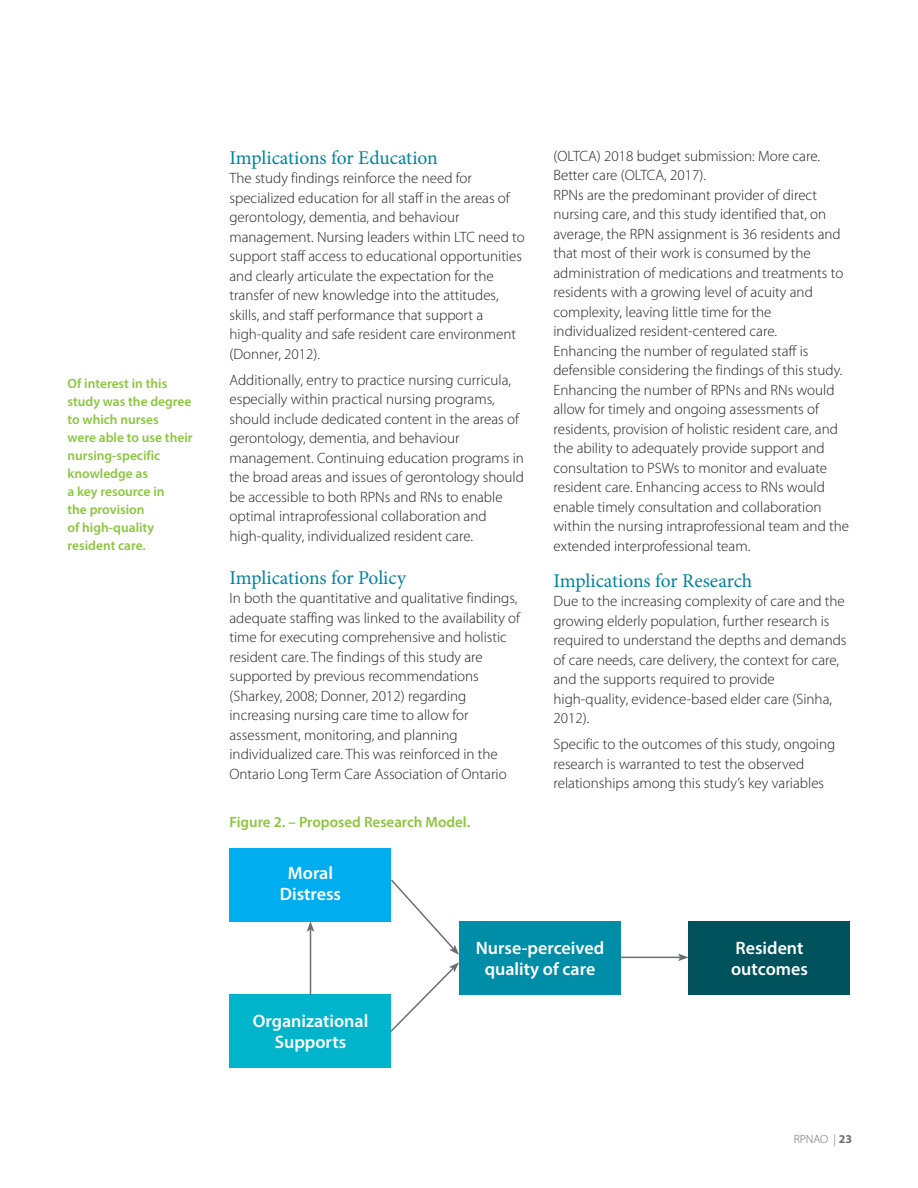
<style>
.page{position:relative;width:918px;height:1188px;background:#fff}
.page>*{position:absolute;margin:0;border:0;box-sizing:border-box;transform-origin:0 0}
.New_-_Heading{font:19.5px "Minion Pro";letter-spacing:-.005em;color:#00839d}
.New_-_Body_Copy{font:600 18px "Myriad Pro";color:#fff}
.New_-_Body_Copy-2{font:300 15px/19.5px "Myriad Pro";color:#231f20}
.New_-_Body_Copy-3{font:600 15px "Myriad Pro";color:#8bc63e}
.New_-_Side_Callouts{font:600 13.5px/18px "Myriad Pro";color:#8bc63e}
.t1{font:300 12px "Myriad Pro";color:#6c6d70}
.s1{font-weight:700}
</style>
<div class="page">
<div style="left:459px;top:921px;width:162px;height:74px;background:#008da8"></div>
<div style="left:688px;top:921px;width:162px;height:74px;background:#00525d"></div>
<div style="left:230px;top:848px;width:162px;height:73px;background:#00aeef"></div>
<div style="left:230px;top:995px;width:162px;height:73px;background:#00b5cb"></div>
<hr style="left:310px;top:929px;width:1px;height:66px;background:#6c6d70">
<svg style="left:307px;top:921px;width:7px;height:11px"></svg>
<svg style="left:389px;top:878px;width:70px;height:77px"></svg>
<svg style="left:389px;top:962px;width:70px;height:72px"></svg>
<hr style="left:620px;top:957px;width:60px;height:1px;background:#6c6d70">
<svg style="left:678px;top:954px;width:10px;height:7px"></svg>
<p class="New_-_Side_Callouts" style="left:68px;top:374px;width:127px">Of interest in this study was the degree to which nurses<br>were able to use their nursing-specific knowledge as<br>a key resource in<br>the provision<br>of high-quality resident care.</p>
<p class="New_-_Heading" style="left:230px;top:144px;width:210px">Implications for Education</p>
<p class="New_-_Body_Copy-2" style="left:230px;top:169px;width:297px">The study findings reinforce the need for specialized education for all staff in the areas of gerontology, dementia, and behaviour management. Nursing leaders within LTC need to support staff access to educational opportunities and clearly articulate the expectation for the transfer of new knowledge into the attitudes, skills, and staff performance that support a high-quality and safe resident care environment (Donner, 2012).</p>
<p class="New_-_Body_Copy-2" style="left:230px;top:370px;width:296px">Additionally, entry to practice nursing curricula, especially within practical nursing programs, should include dedicated content in the areas of gerontology, dementia, and behaviour management. Continuing education programs in the broad areas and issues of gerontology should be accessible to both RPNs and RNs to enable optimal intraprofessional collaboration and high-quality, individualized resident care.</p>
<p class="New_-_Heading" style="left:230px;top:564px;width:178px">Implications for Policy</p>
<p class="New_-_Body_Copy-2" style="left:230px;top:589px;width:292px">In both the quantitative and qualitative findings, adequate staffing was linked to the availability of time for executing comprehensive and holistic resident care. The findings of this study are supported by previous recommendations (Sharkey, 2008; Donner, 2012) regarding increasing nursing care time to allow for assessment, monitoring, and planning individualized care. This was reinforced in the Ontario Long Term Care Association of Ontario</p>
<p class="New_-_Body_Copy-3" style="left:230px;top:812px;width:242px">Figure 2. – Proposed Research Model.</p>
<p class="New_-_Body_Copy" style="left:288px;top:862px;width:47px">Moral</p>
<p class="New_-_Body_Copy" style="left:280px;top:883px;width:63px">Distress</p>
<p class="New_-_Body_Copy-2" style="left:554px;top:146px;width:268px">(OLTCA) 2018 budget submission: More care.<br>Better care (OLTCA, 2017).</p>
<p class="New_-_Body_Copy-2" style="left:554px;top:185px;width:291px">RPNs are the predominant provider of direct nursing care, and this study identified that, on average, the RPN assignment is 36 residents and that most of their work is consumed by the administration of medications and treatments to residents with a growing level of acuity and complexity, leaving little time for the individualized resident-centered care.</p>
<p class="New_-_Body_Copy-2" style="left:554px;top:341px;width:297px">Enhancing the number of regulated staff is defensible considering the findings of this study.<br>Enhancing the number of RPNs and RNs would allow for timely and ongoing assessments of residents, provision of holistic resident care, and the ability to adequately provide support and consultation to PSWs to monitor and evaluate resident care. Enhancing access to RNs would enable timely consultation and collaboration within the nursing intraprofessional team and the extended interprofessional team.</p>
<p class="New_-_Heading" style="left:554px;top:567px;width:200px">Implications for Research</p>
<p class="New_-_Body_Copy-2" style="left:554px;top:592px;width:295px">Due to the increasing complexity of care and the growing elderly population, further research is required to understand the depths and demands of care needs, care delivery, the context for care, and the supports required to provide high-quality, evidence-based elder care (Sinha, 2012).</p>
<p class="New_-_Body_Copy-2" style="left:554px;top:735px;width:283px">Specific to the outcomes of this study, ongoing research is warranted to test the observed relationships among this study’s key variables</p>
<p class="New_-_Body_Copy" style="left:253px;top:1010px;width:117px">Organizational</p>
<p class="New_-_Body_Copy" style="left:275px;top:1031px;width:73px">Supports</p>
<p class="New_-_Body_Copy" style="left:476px;top:936px;width:130px">Nurse-perceived</p>
<p class="New_-_Body_Copy" style="left:485px;top:957px;width:112px">quality of care</p>
<p class="New_-_Body_Copy" style="left:736px;top:936px;width:69px">Resident</p>
<p class="New_-_Body_Copy" style="left:731px;top:957px;width:78px">outcomes</p>
<p class="t1" style="left:794px;top:1132px;width:60px">RPNAO | <span class="s1">23</span></p>
</div>
